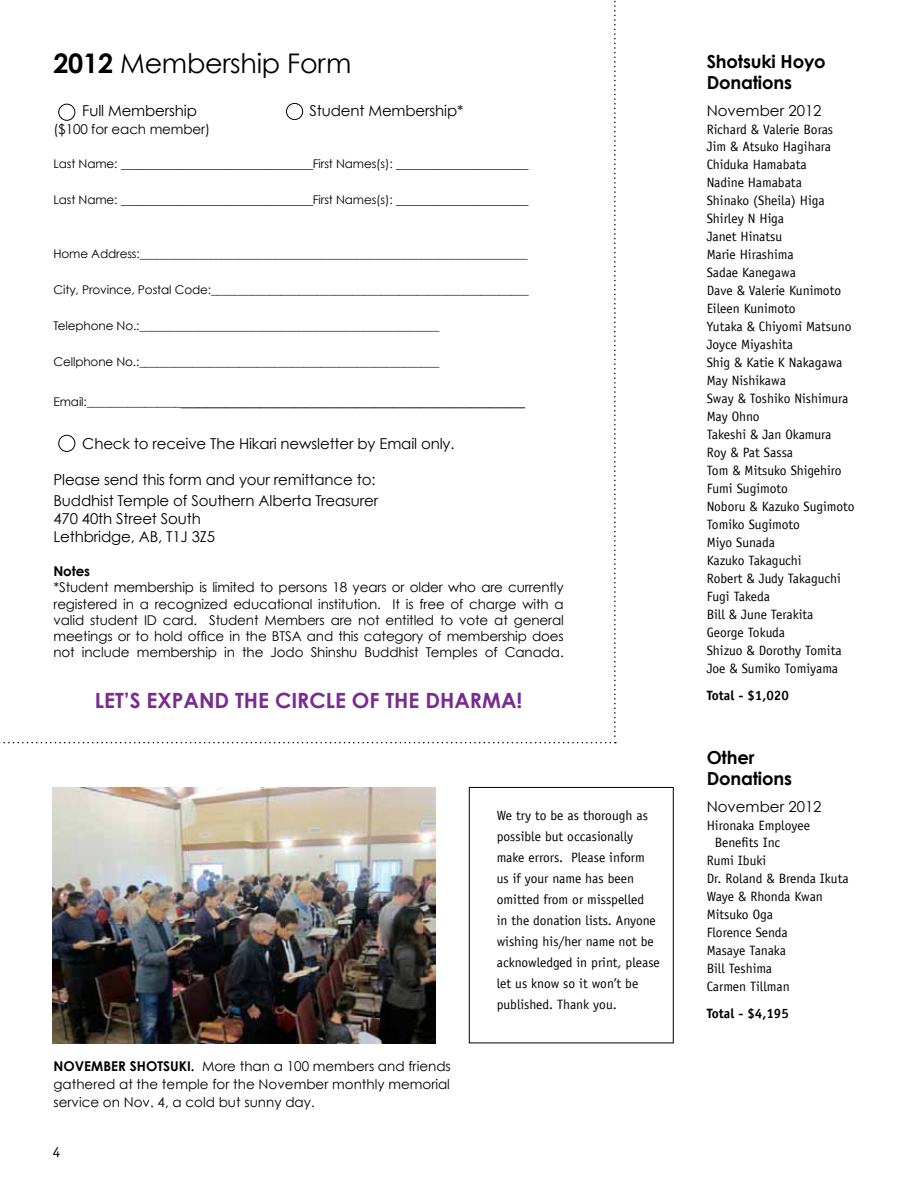
<style>
.page{position:relative;width:918px;height:1188px;background:#fff}
.page>*{position:absolute;margin:0;border:0;box-sizing:border-box;transform-origin:0 0}
.t1{font:27px "Century Gothic";letter-spacing:-.01em;color:#000}
.t2{font:700 21px "Century Gothic";color:#782b90}
.t3{font:18px "Century Gothic";color:#000}
.t4{font:700 18px/21px "Century Gothic";letter-spacing:-.01em;color:#000}
.t5{font:15px/21px "Century Gothic";letter-spacing:-.01em;color:#000}
.t6{font:15px "Officina Sans";color:#000}
.t7{font:13.5px/18px "Officina Sans";color:#000}
.t8{font:13.5px/16.2px "Century Gothic";letter-spacing:-.01em;color:#000;text-align:justify}
.t9{font:700 13.5px "Officina Sans";color:#000}
.t10{font:700 13.5px "Century Gothic";letter-spacing:-.01em;color:#000}
.t11{font:12px "Century Gothic";letter-spacing:-.01em;color:#000}
.s1{font-weight:700}
.s2{font-size:12px}
</style>
<div class="page">
<div style="left:58px;top:104px;width:17px;height:17px;border:1px solid #000;border-radius:50%"></div>
<div style="left:286px;top:103px;width:17px;height:17px;border:1px solid #000;border-radius:50%"></div>
<div style="left:58px;top:435px;width:17px;height:17px;border:1px solid #000;border-radius:50%"></div>
<div style="left:469px;top:787px;width:205px;height:256px;border:1px solid #000"></div>
<img style="left:52px;top:787px;width:384px;height:256px">
<h1 class="t1" style="left:53px;top:47px;width:299px"><span class="s1">2012</span> Membership Form</h1>
<p class="t5" style="left:82px;top:100px;width:116px">Full Membership</p>
<p class="t5" style="left:310px;top:100px;width:156px">Student Membership*</p>
<p class="t8" style="left:53px;top:121px;width:158px">($100 for each member)</p>
<p class="t8" style="left:53px;top:155px;width:477px"><span class="s2">Last Name:</span> _____________________________<span class="s2">First Names(s):</span> ____________________</p>
<p class="t8" style="left:53px;top:191px;width:477px"><span class="s2">Last Name:</span> _____________________________<span class="s2">First Names(s):</span> ____________________</p>
<p class="t11" style="left:53px;top:246px;width:476px">Home Address:__________________________________________________________________</p>
<p class="t11" style="left:53px;top:282px;width:477px">City, Province, Postal Code:______________________________________________________</p>
<p class="t11" style="left:53px;top:318px;width:388px">Telephone No.:___________________________________________________</p>
<p class="t11" style="left:53px;top:354px;width:387px">Cellphone No.:___________________________________________________</p>
<h3 class="t3" style="left:53px;top:388px;width:473px"><span class="s2">Email:________________</span>_______________________________________</h3>
<p class="t5" style="left:82px;top:433px;width:374px">Check to receive The Hikari newsletter by Email only.</p>
<p class="t5" style="left:53px;top:469px;width:326px">Please send this form and your remittance to:<br>Buddhist Temple of Southern Alberta Treasurer</p>
<p class="t5" style="left:53px;top:509px;width:163px;line-height:18px">470 40th Street South<br>Lethbridge, AB, T1J 3Z5</p>
<p class="t10" style="left:53px;top:563px;width:38px">Notes</p>
<p class="t8" style="left:53px;top:579px;width:512px">*Student membership is limited to persons 18 years or older who are currently registered in a recognized educational institution. It is free of charge with a valid student ID card. Student Members are not entitled to vote at general meetings or to hold office in the BTSA and this category of membership does not include membership in the Jodo Shinshu Buddhist Temples of Canada.</p>
<h2 class="t2" style="left:95px;top:687px;width:429px">LET’S EXPAND THE CIRCLE OF THE DHARMA!</h2>
<p class="t8" style="left:53px;top:1057px;width:399px;line-height:18px"><span class="s1">NOVEMBER SHOTSUKI.</span> More than a 100 members and friends gathered at the temple for the November monthly memorial service on Nov. 4, a cold but sunny day.</p>
<p class="t6" style="left:53px;top:1143px;width:9px">4</p>
<p class="t7" style="left:497px;top:805px;width:165px;line-height:21px">We try to be as thorough as possible but occasionally make errors. Please inform us if your name has been omitted from or misspelled<br>in the donation lists. Anyone wishing his/her name not be acknowledged in print, please let us know so it won’t be published. Thank you.</p>
<h3 class="t4" style="left:707px;top:50px;width:121px">Shotsuki Hoyo<br>Donations</h3>
<p class="t5" style="left:707px;top:99px;width:116px">November 2012</p>
<p class="t7" style="left:707px;top:120px;width:150px">Richard &amp; Valerie Boras<br>Jim &amp; Atsuko Hagihara<br>Chiduka Hamabata<br>Nadine Hamabata<br>Shinako (Sheila) Higa<br>Shirley N Higa<br>Janet Hinatsu<br>Marie Hirashima<br>Sadae Kanegawa<br>Dave &amp; Valerie Kunimoto<br>Eileen Kunimoto<br>Yutaka &amp; Chiyomi Matsuno<br>Joyce Miyashita<br>Shig &amp; Katie K Nakagawa<br>May Nishikawa<br>Sway &amp; Toshiko Nishimura<br>May Ohno<br>Takeshi &amp; Jan Okamura<br>Roy &amp; Pat Sassa<br>Tom &amp; Mitsuko Shigehiro<br>Fumi Sugimoto<br>Noboru &amp; Kazuko Sugimoto<br>Tomiko Sugimoto<br>Miyo Sunada<br>Kazuko Takaguchi<br>Robert &amp; Judy Takaguchi<br>Fugi Takeda<br>Bill &amp; June Terakita<br>George Tokuda<br>Shizuo &amp; Dorothy Tomita<br>Joe &amp; Sumiko Tomiyama</p>
<p class="t9" style="left:707px;top:687px;width:84px">Total - $1,020</p>
<h3 class="t4" style="left:707px;top:746px;width:87px">Other<br>Donations</h3>
<p class="t5" style="left:707px;top:795px;width:116px">November 2012</p>
<p class="t7" style="left:707px;top:816px;width:105px">Hironaka Employee</p>
<p class="t7" style="left:715px;top:834px;width:67px">Benefits Inc</p>
<p class="t7" style="left:707px;top:852px;width:61px">Rumi Ibuki</p>
<p class="t7" style="left:707px;top:870px;width:144px">Dr. Roland &amp; Brenda Ikuta</p>
<p class="t7" style="left:707px;top:888px;width:118px">Waye &amp; Rhonda Kwan</p>
<p class="t7" style="left:707px;top:906px;width:68px">Mitsuko Oga</p>
<p class="t7" style="left:707px;top:924px;width:83px">Florence Senda</p>
<p class="t7" style="left:707px;top:942px;width:81px">Masaye Tanaka</p>
<p class="t7" style="left:707px;top:960px;width:67px">Bill Teshima</p>
<p class="t7" style="left:707px;top:978px;width:85px">Carmen Tillman</p>
<p class="t9" style="left:707px;top:1005px;width:84px">Total - $4,195</p>
</div>
